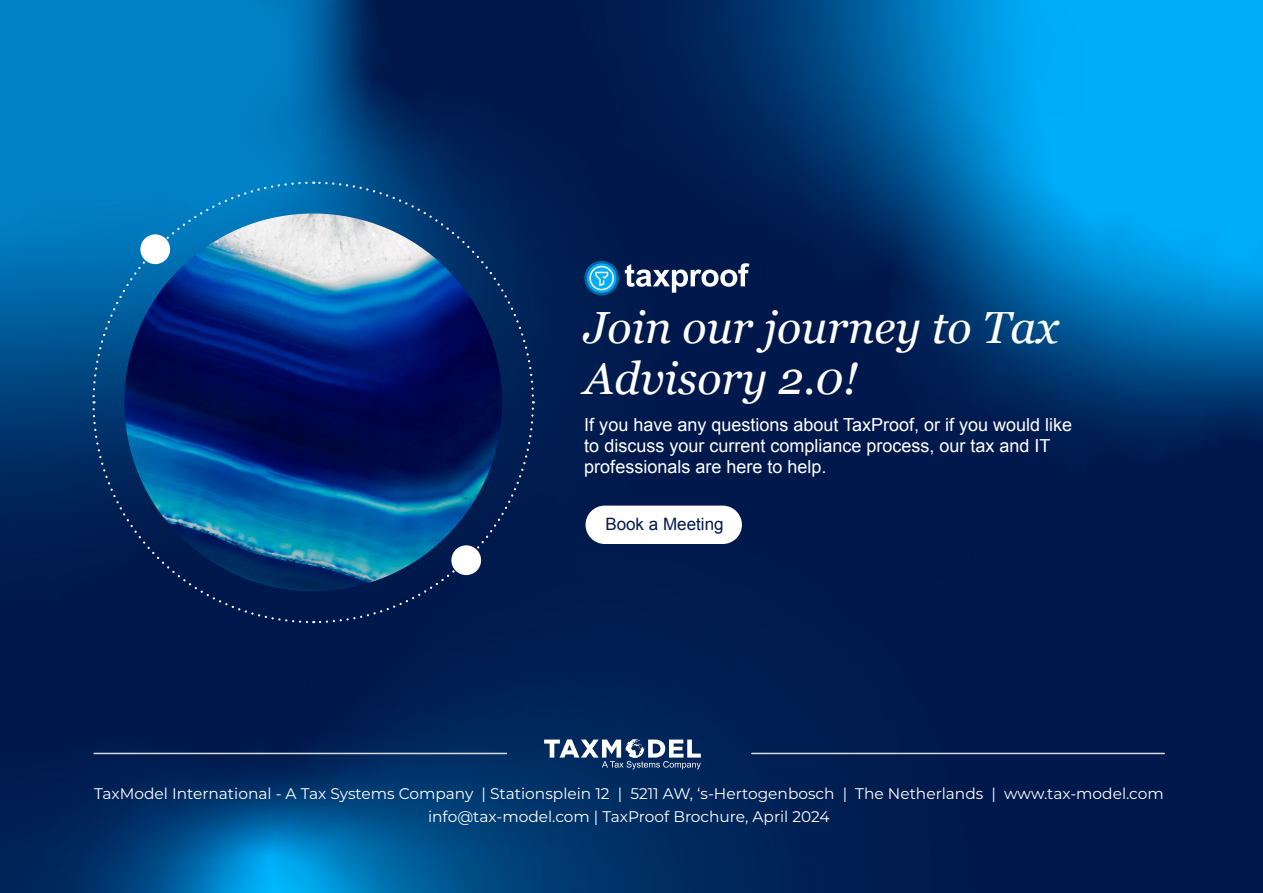
<style>
.page{position:relative;width:1263px;height:893px;background:#fff}
.page>*{position:absolute;margin:0;border:0;box-sizing:border-box;transform-origin:0 0}
.t1{font:italic 45px/51px "Georgia";color:#fff}
.t2{font:18px/21px "Arial";color:#fff}
.t3{font:17.1px "Arial";color:#00194c}
.t4{font:15.45px/23.1px "Montserrat";color:#fff;text-align:center}
</style>
<div class="page">
<img style="left:1262px;top:0;width:1px;height:893px">
<img style="left:0;top:264px;width:683px;height:629px">
<img style="left:683px;top:159px;width:579px;height:734px">
<img style="left:0;top:0;width:685px;height:264px">
<img style="left:683px;top:0;width:579px;height:159px">
<img style="left:124px;top:214px;width:378px;height:377px;border-radius:189px">
<div style="left:585px;top:506px;width:157px;height:38px;background:#fff;border-radius:19px"></div>
<hr style="left:752px;top:753px;width:412px;height:1px;background:#dadada">
<hr style="left:94px;top:753px;width:412px;height:1px;background:#dadada">
<svg style="left:318px;top:403px;width:217px;height:221px;background:#032d65"></svg>
<svg style="left:314px;top:180px;width:221px;height:218px;background:#1e4582"></svg>
<svg style="left:91px;top:180px;width:218px;height:221px;background:#14569a"></svg>
<svg style="left:91px;top:407px;width:221px;height:217px;background:#033670"></svg>
<div style="left:140px;top:234px;width:30px;height:30px;background:#fff;border-radius:50%"></div>
<div style="left:451px;top:545px;width:30px;height:30px;background:#fff;border-radius:50%"></div>
<svg style="left:544px;top:739px;width:157px;height:30px"></svg>
<svg style="left:584px;top:261px;width:35px;height:34px"></svg>
<svg style="left:587px;top:263px;width:29px;height:30px"></svg>
<svg style="left:625px;top:263px;width:124px;height:30px"></svg>
<svg style="left:589px;top:266px;width:25px;height:24px"></svg>
<h1 class="t1" style="left:584px;top:300px;width:476px">Join our journey to Tax<br>Advisory 2.0!</h1>
<p class="t2" style="left:584px;top:414px;width:489px">If you have any questions about TaxProof, or if you would like to discuss your current compliance process, our tax and IT professionals are here to help.</p>
<p class="t3" style="left:605px;top:513px;width:120px">Book a Meeting</p>
<p class="t4" style="left:94px;top:781px;width:1071px">TaxModel International - A Tax Systems Company | Stationsplein 12 | 5211 AW, ‘s-Hertogenbosch | The Netherlands | www.tax-model.com info@tax-model.com | TaxProof Brochure, April 2024</p>
</div>
